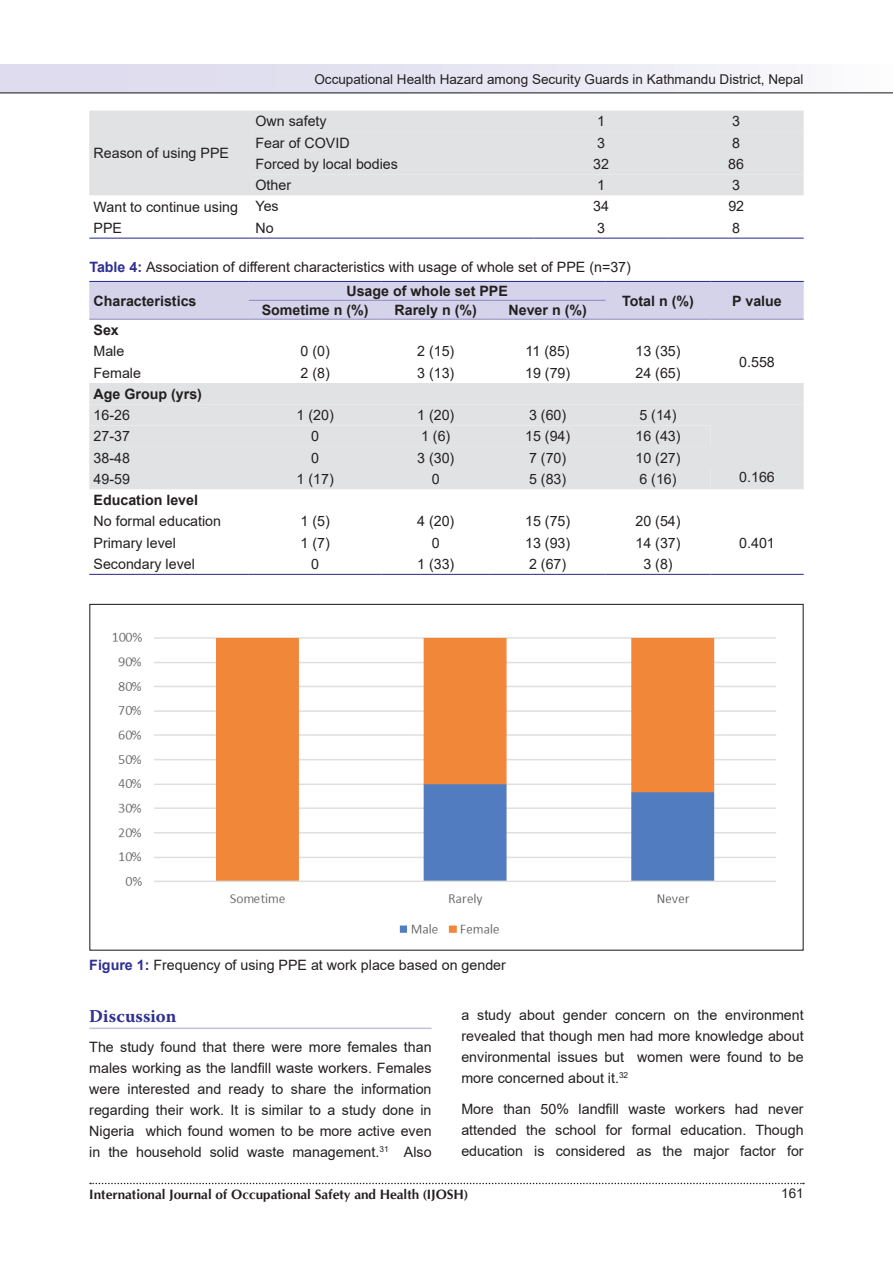
<style>
.page{position:relative;width:893px;height:1263px;background:#fff}
.page>*{position:absolute;margin:0;border:0;box-sizing:border-box;transform-origin:0 0}
.t1{font:700 18px "Warnock Pro";letter-spacing:.005em;color:#2e3092}
.t2{font:14.25px/21px "Arial";color:#231f20;text-align:justify}
.t3{font:700 14.25px "Arial";color:#231f20}
.t4{font:13.5px "Arial";color:#231f20}
.t5{font:700 13.5px "CG Omega";color:#231f20}
.s1{font-weight:700;color:#2e3092}
</style>
<div class="page">
<div style="left:0;top:65px;width:893px;height:29px;background:linear-gradient(to right,#d8d6eb,#f8f8fb)"></div>
<svg style="left:90px;top:1183px;width:714px;height:1px"></svg>
<hr style="left:0;top:92px;width:893px;height:2px;background:#636366">
<img style="left:112px;top:632px;width:664px;height:302px">
<div style="left:89px;top:111px;width:715px;height:21px;background:#e1e2e4"></div>
<svg style="left:89px;top:132px;width:715px;height:106px"></svg>
<hr style="left:251px;top:238px;width:283px;height:1px;background:#2e3092">
<hr style="left:534px;top:238px;width:135px;height:1px;background:#2e3092">
<hr style="left:669px;top:238px;width:135px;height:1px;background:#2e3092">
<hr style="left:89px;top:238px;width:162px;height:1px;background:#2e3092">
<div style="left:89px;top:282px;width:715px;height:37px;background:#d5d3e9"></div>
<svg style="left:89px;top:573px;width:715px;height:1px"></svg>
<div style="left:89px;top:383px;width:715px;height:21px;background:#e1e2e4"></div>
<div style="left:89px;top:404px;width:715px;height:85px;background:#e1e2e4"></div>
<hr style="left:249px;top:300px;width:133px;height:1px;background:#908ac2">
<hr style="left:382px;top:300px;width:108px;height:1px;background:#908ac2">
<hr style="left:490px;top:300px;width:116px;height:1px;background:#908ac2">
<hr style="left:249px;top:281px;width:133px;height:1px;background:#2e3092">
<hr style="left:382px;top:281px;width:108px;height:1px;background:#2e3092">
<hr style="left:490px;top:281px;width:116px;height:1px;background:#2e3092">
<hr style="left:249px;top:319px;width:133px;height:1px;background:#908ac2">
<hr style="left:382px;top:319px;width:108px;height:1px;background:#908ac2">
<hr style="left:490px;top:319px;width:116px;height:1px;background:#908ac2">
<hr style="left:89px;top:574px;width:160px;height:1px;background:#2e3092">
<hr style="left:249px;top:574px;width:133px;height:1px;background:#2e3092">
<hr style="left:382px;top:574px;width:108px;height:1px;background:#2e3092">
<hr style="left:490px;top:574px;width:116px;height:1px;background:#2e3092">
<hr style="left:606px;top:574px;width:104px;height:1px;background:#2e3092">
<hr style="left:710px;top:574px;width:94px;height:1px;background:#2e3092">
<hr style="left:89px;top:281px;width:160px;height:1px;background:#2e3092">
<hr style="left:89px;top:319px;width:160px;height:1px;background:#908ac2">
<hr style="left:606px;top:281px;width:104px;height:1px;background:#2e3092">
<hr style="left:606px;top:319px;width:104px;height:1px;background:#908ac2">
<hr style="left:710px;top:281px;width:94px;height:1px;background:#2e3092">
<hr style="left:710px;top:319px;width:94px;height:1px;background:#908ac2">
<hr style="left:89px;top:1027px;width:343px;height:2px;background:#c2bfde">
<p class="t2" style="left:94px;top:143px;width:137px">Reason of using PPE</p>
<p class="t4" style="left:314px;top:70px;width:491px">Occupational Health Hazard among Security Guards in Kathmandu District, Nepal</p>
<p class="t2" style="left:255px;top:111px;width:73px">Own safety</p>
<p class="t2" style="left:597px;top:111px;width:9px">1</p>
<p class="t2" style="left:732px;top:111px;width:9px">3</p>
<p class="t2" style="left:255px;top:132px;width:96px">Fear of COVID</p>
<p class="t2" style="left:597px;top:132px;width:9px">3</p>
<p class="t2" style="left:732px;top:132px;width:9px">8</p>
<p class="t2" style="left:255px;top:153px;width:144px">Forced by local bodies</p>
<p class="t2" style="left:593px;top:153px;width:17px">32</p>
<p class="t2" style="left:728px;top:153px;width:17px">86</p>
<p class="t2" style="left:255px;top:175px;width:37px">Other</p>
<p class="t2" style="left:597px;top:175px;width:9px">1</p>
<p class="t2" style="left:732px;top:175px;width:9px">3</p>
<p class="t2" style="left:94px;top:196px;width:146px">Want to continue using<br>PPE</p>
<p class="t2" style="left:255px;top:196px;width:25px">Yes</p>
<p class="t2" style="left:593px;top:196px;width:17px">34</p>
<p class="t2" style="left:728px;top:196px;width:17px">92</p>
<p class="t2" style="left:255px;top:217px;width:20px">No</p>
<p class="t2" style="left:597px;top:217px;width:9px">3</p>
<p class="t2" style="left:732px;top:217px;width:9px">8</p>
<p class="t2" style="left:89px;top:257px;width:543px"><span class="s1">Table 4:</span> Association of different characteristics with usage of whole set of PPE (n=37)</p>
<p class="t3" style="left:94px;top:290px;width:104px">Characteristics</p>
<p class="t3" style="left:346px;top:281px;width:163px">Usage of whole set PPE</p>
<p class="t3" style="left:622px;top:290px;width:73px">Total n (%)</p>
<p class="t3" style="left:732px;top:290px;width:51px">P value</p>
<p class="t3" style="left:262px;top:300px;width:108px">Sometime n (%)</p>
<p class="t3" style="left:395px;top:300px;width:84px">Rarely n (%)</p>
<p class="t3" style="left:508px;top:300px;width:80px">Never n (%)</p>
<p class="t3" style="left:94px;top:320px;width:27px">Sex</p>
<p class="t2" style="left:94px;top:341px;width:32px">Male</p>
<p class="t2" style="left:301px;top:341px;width:31px">0 (0)</p>
<p class="t2" style="left:417px;top:341px;width:39px">2 (15)</p>
<p class="t2" style="left:526px;top:341px;width:46px">11 (85)</p>
<p class="t2" style="left:635px;top:341px;width:47px">13 (35)</p>
<p class="t2" style="left:94px;top:362px;width:49px">Female</p>
<p class="t2" style="left:301px;top:362px;width:31px">2 (8)</p>
<p class="t2" style="left:417px;top:362px;width:39px">3 (13)</p>
<p class="t2" style="left:525px;top:362px;width:47px">19 (79)</p>
<p class="t2" style="left:635px;top:362px;width:47px">24 (65)</p>
<p class="t3" style="left:94px;top:384px;width:110px">Age Group (yrs)</p>
<p class="t2" style="left:94px;top:404px;width:38px">16-26</p>
<p class="t2" style="left:297px;top:404px;width:39px">1 (20)</p>
<p class="t2" style="left:417px;top:404px;width:39px">1 (20)</p>
<p class="t2" style="left:529px;top:404px;width:39px">3 (60)</p>
<p class="t2" style="left:639px;top:404px;width:39px">5 (14)</p>
<p class="t2" style="left:739px;top:351px;width:37px">0.558</p>
<p class="t2" style="left:94px;top:426px;width:38px">27-37</p>
<p class="t2" style="left:311px;top:426px;width:9px">0</p>
<p class="t2" style="left:421px;top:426px;width:31px">1 (6)</p>
<p class="t2" style="left:525px;top:426px;width:47px">15 (94)</p>
<p class="t2" style="left:635px;top:426px;width:47px">16 (43)</p>
<p class="t2" style="left:94px;top:447px;width:38px">38-48</p>
<p class="t2" style="left:311px;top:447px;width:9px">0</p>
<p class="t2" style="left:417px;top:447px;width:39px">3 (30)</p>
<p class="t2" style="left:529px;top:447px;width:39px">7 (70)</p>
<p class="t2" style="left:635px;top:447px;width:47px">10 (27)</p>
<p class="t2" style="left:94px;top:468px;width:38px">49-59</p>
<p class="t2" style="left:297px;top:468px;width:39px">1 (17)</p>
<p class="t2" style="left:432px;top:468px;width:9px">0</p>
<p class="t2" style="left:529px;top:468px;width:39px">5 (83)</p>
<p class="t2" style="left:639px;top:468px;width:39px">6 (16)</p>
<p class="t3" style="left:94px;top:490px;width:106px">Education level</p>
<p class="t2" style="left:94px;top:511px;width:129px">No formal education</p>
<p class="t2" style="left:301px;top:511px;width:31px">1 (5)</p>
<p class="t2" style="left:417px;top:511px;width:39px">4 (20)</p>
<p class="t2" style="left:525px;top:511px;width:47px">15 (75)</p>
<p class="t2" style="left:635px;top:511px;width:47px">20 (54)</p>
<p class="t2" style="left:94px;top:532px;width:84px">Primary level</p>
<p class="t2" style="left:301px;top:532px;width:31px">1 (7)</p>
<p class="t2" style="left:432px;top:532px;width:9px">0</p>
<p class="t2" style="left:525px;top:532px;width:47px">13 (93)</p>
<p class="t2" style="left:635px;top:532px;width:47px">14 (37)</p>
<p class="t2" style="left:739px;top:532px;width:37px">0.401</p>
<p class="t2" style="left:94px;top:553px;width:103px">Secondary level</p>
<p class="t2" style="left:311px;top:553px;width:9px">0</p>
<p class="t2" style="left:417px;top:553px;width:39px">1 (33)</p>
<p class="t2" style="left:529px;top:553px;width:39px">2 (67)</p>
<p class="t2" style="left:643px;top:553px;width:31px">3 (8)</p>
<p class="t2" style="left:739px;top:466px;width:37px">0.166</p>
<p class="t2" style="left:89px;top:954px;width:418px"><span class="s1">Figure 1:</span> Frequency of using PPE at work place based on gender</p>
<p class="t1" style="left:89px;top:1006px;width:89px">Discussion</p>
<p class="t2" style="left:89px;top:1036px;width:344px">The study found that there were more females than males working as the landfill waste workers. Females were interested and ready to share the information regarding their work. It is similar to a study done in Nigeria which found women to be more active even in the household solid waste management.<sup>31</sup> Also</p>
<p class="t2" style="left:461px;top:1004px;width:344px">a study about gender concern on the environment revealed that though men had more knowledge about environmental issues but women were found to be more concerned about it.<sup>32</sup></p>
<p class="t2" style="left:461px;top:1099px;width:344px">More than 50% landfill waste workers had never attended the school for formal education. Though education is considered as the major factor for</p>
<p class="t5" style="left:89px;top:1185px;width:380px">International Journal of Occupational Safety and Health (IJOSH)</p>
<p class="t4" style="left:781px;top:1184px;width:24px">161</p>
</div>
